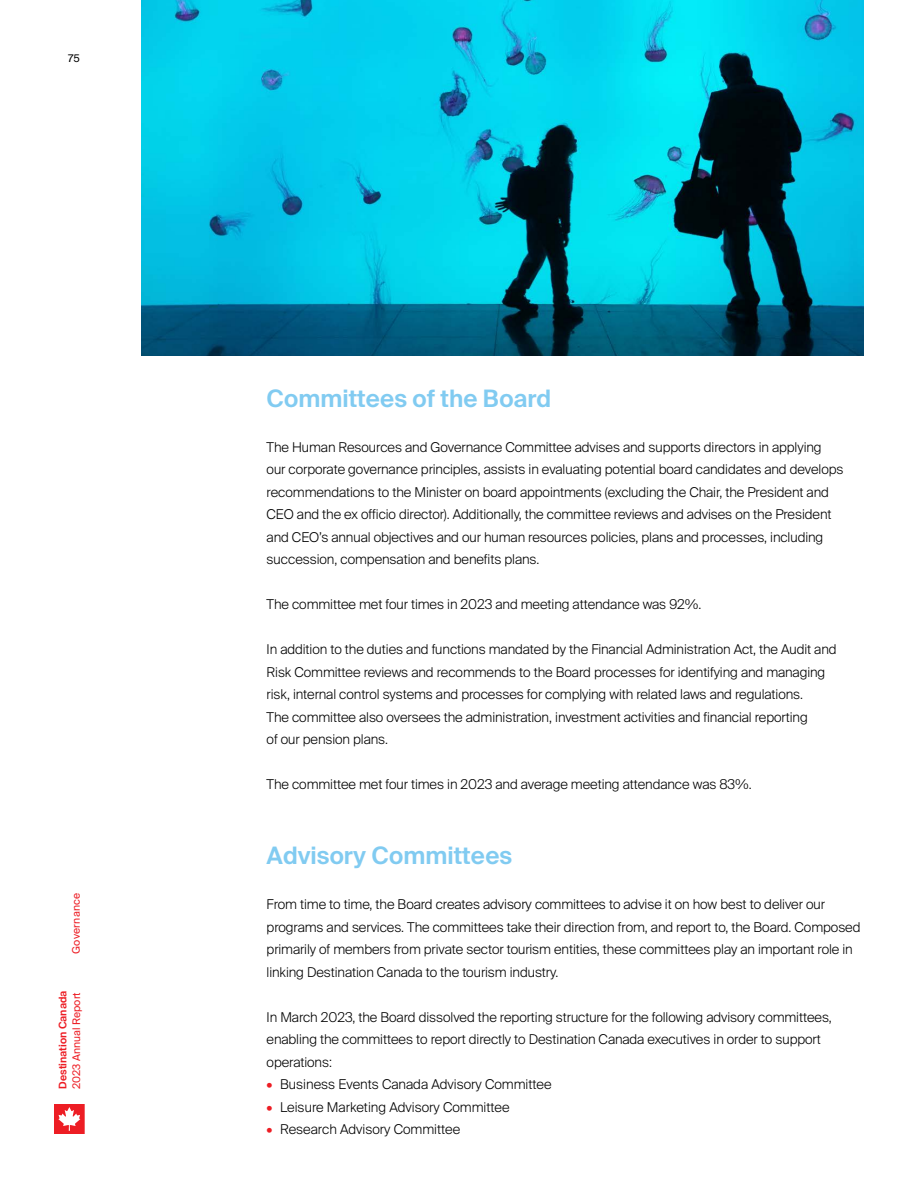
<style>
.page{position:relative;width:918px;height:1188px;background:#fff}
.page>*{position:absolute;margin:0;border:0;box-sizing:border-box;transform-origin:0 0}
.t1{font:600 24px "Suisse Intl";color:#81cbf1}
.t2{font:300 13.5px/22.5px "Suisse Intl";letter-spacing:-.005em;color:#000}
.t3{font:600 10.5px "Suisse Intl";color:#ed1d24}
.t4{font:10.5px "Suisse Intl";color:#ed1d24}
.t5{font:10.5px "Suisse Intl";letter-spacing:.025em;color:#ed1d24}
.t6{font:10.5px "Suisse Intl";color:#000}
.s1{font-weight:700;color:#ed1d24}
</style>
<div class="page">
<svg style="left:54px;top:1104px;width:31px;height:30px"></svg>
<img style="left:142px;top:0;width:722px;height:355px">
<p class="t6" style="left:68px;top:52px;width:13px">75</p>
<p class="t5" style="left:70px;top:954px;width:63px;rotate:-90deg">Governance</p>
<p class="t3" style="left:57px;top:1089px;width:100px;rotate:-90deg">Destination Canada</p>
<p class="t4" style="left:70px;top:1089px;width:98px;rotate:-90deg">2023 Annual Report</p>
<h1 class="t1" style="left:267px;top:384px;width:286px">Committees of the Board</h1>
<p class="t2" style="left:267px;top:436px;width:578px">The Human Resources and Governance Committee advises and supports directors in applying our corporate governance principles, assists in evaluating potential board candidates and develops recommendations to the Minister on board appointments (excluding the Chair, the President and CEO and the ex officio director). Additionally, the committee reviews and advises on the President and CEO’s annual objectives and our human resources policies, plans and processes, including succession, compensation and benefits plans.</p>
<p class="t2" style="left:267px;top:593px;width:436px">The committee met four times in 2023 and meeting attendance was 92%.</p>
<p class="t2" style="left:267px;top:638px;width:571px">In addition to the duties and functions mandated by the Financial Administration Act, the Audit and Risk Committee reviews and recommends to the Board processes for identifying and managing risk, internal control systems and processes for complying with related laws and regulations.<br>The committee also oversees the administration, investment activities and financial reporting<br>of our pension plans.</p>
<p class="t2" style="left:267px;top:773px;width:487px">The committee met four times in 2023 and average meeting attendance was 83%.</p>
<h1 class="t1" style="left:267px;top:842px;width:247px">Advisory Committees</h1>
<p class="t2" style="left:267px;top:893px;width:595px">From time to time, the Board creates advisory committees to advise it on how best to deliver our programs and services. The committees take their direction from, and report to, the Board. Composed primarily of members from private sector tourism entities, these committees play an important role in linking Destination Canada to the tourism industry.</p>
<p class="t2" style="left:267px;top:1006px;width:567px">In March 2023, the Board dissolved the reporting structure for the following advisory committees, enabling the committees to report directly to Destination Canada executives in order to support operations:</p>
<p class="t2" style="left:267px;top:1073px;width:287px"><span class="s1">•</span> Business Events Canada Advisory Committee</p>
<p class="t2" style="left:267px;top:1096px;width:245px"><span class="s1">•</span> Leisure Marketing Advisory Committee</p>
<p class="t2" style="left:267px;top:1118px;width:195px"><span class="s1">•</span> Research Advisory Committee</p>
</div>
